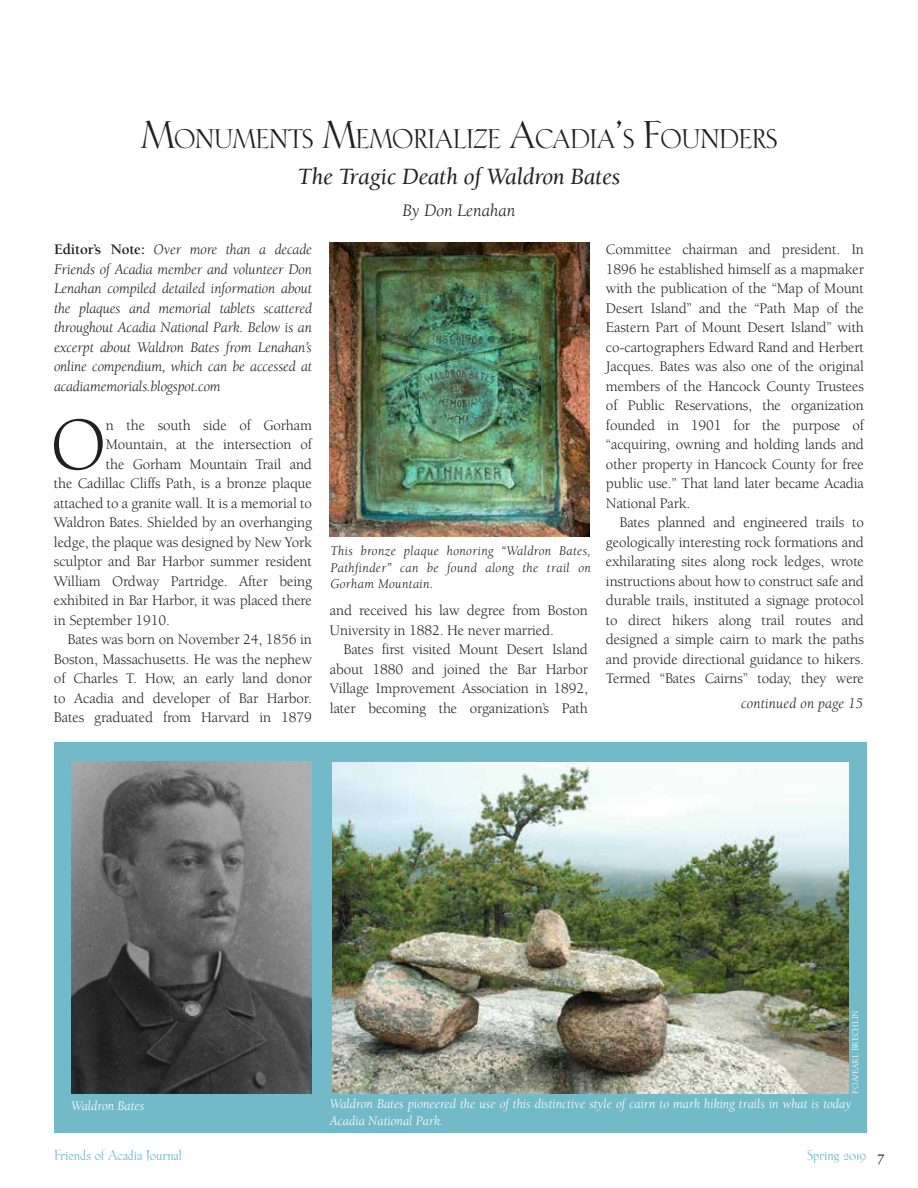
<style>
.page{position:relative;width:918px;height:1188px;background:#fff}
.page>*{position:absolute;margin:0;border:0;box-sizing:border-box;transform-origin:0 0}
.t1{font:76.35px "Berkeley";color:#231f20}
.t2{font:25.2px "Phaistos";letter-spacing:-.015em;color:#231f20}
.t3{font:italic 24px "Berkeley";letter-spacing:-.01em;color:#231f20}
.t4{font:italic 18px "Berkeley";color:#231f20}
.t5{font:15px/19.5px "Berkeley";letter-spacing:-.01em;color:#231f20;text-align:justify}
.t6{font:italic 15px/19.5px "Berkeley";letter-spacing:-.01em;color:#231f20;text-align:justify}
.t7{font:italic 15px "Berkeley";letter-spacing:.01em;color:#231f20}
.t8{font:italic 13.5px/16.5px "Berkeley";color:#fff}
.t9{font:italic 13.5px/16.5px "Berkeley";letter-spacing:.025em;color:#231f20;text-align:justify}
.t10{font:13.5px "Phaistos";color:#72bac8}
.t11{font:9px "Berkeley";color:#fff}
.s1{font-size:36px}
.s2{font-weight:700;font-style:normal}
.s3{font-size:16.5px;color:#231f20}
</style>
<div class="page">
<div style="left:54px;top:742px;width:812px;height:391px;background:#72bac8"></div>
<img style="left:330px;top:242px;width:260px;height:295px">
<img style="left:71px;top:761px;width:241px;height:333px">
<img style="left:333px;top:762px;width:516px;height:332px">
<h2 class="t2" style="left:141px;top:123px;width:637px"><span class="s1">M</span>ONUMENTS <span class="s1">M</span>EMORIALIZE <span class="s1">A</span>CADIA<span class="s1">’</span>S <span class="s1">F</span>OUNDERS</h2>
<h3 class="t3" style="left:297px;top:164px;width:325px">The Tragic Death of Waldron Bates</h3>
<p class="t4" style="left:403px;top:201px;width:114px">By Don Lenahan</p>
<p class="t6" style="left:54px;top:240px;width:260px"><span class="s2">Editor’s Note:</span> Over more than a decade Friends of Acadia member and volunteer Don Lenahan compiled detailed information about the plaques and memorial tablets scattered throughout Acadia National Park. Below is an excerpt about Waldron Bates from Lenahan’s online compendium, which can be accessed at acadiamemorials.blogspot.com</p>
<h1 class="t1" style="left:50px;top:405px;width:58px">O</h1>
<p class="t5" style="left:106px;top:416px;width:208px">n the south side of Gorham</p>
<p class="t5" style="left:106px;top:435px;width:208px">Mountain, at the intersection of</p>
<p class="t5" style="left:106px;top:455px;width:208px">the Gorham Mountain Trail and</p>
<p class="t5" style="left:54px;top:474px;width:259px">the Cadillac Cliffs Path, is a bronze plaque</p>
<p class="t5" style="left:54px;top:494px;width:259px">attached to a granite wall. It is a memorial to</p>
<p class="t5" style="left:54px;top:513px;width:259px">Waldron Bates. Shielded by an overhanging</p>
<p class="t5" style="left:54px;top:533px;width:260px">ledge, the plaque was designed by New York</p>
<p class="t5" style="left:54px;top:552px;width:259px">sculptor and Bar Harbor summer resident</p>
<p class="t5" style="left:54px;top:572px;width:259px">William Ordway Partridge. After being</p>
<p class="t5" style="left:54px;top:591px;width:260px">exhibited in Bar Harbor, it was placed there</p>
<p class="t5" style="left:54px;top:611px;width:118px">in September 1910.</p>
<p class="t5" style="left:67px;top:630px;width:246px">Bates was born on November 24, 1856 in</p>
<p class="t5" style="left:54px;top:650px;width:260px">Boston, Massachusetts. He was the nephew</p>
<p class="t5" style="left:54px;top:669px;width:260px">of Charles T. How, an early land donor</p>
<p class="t5" style="left:54px;top:689px;width:259px">to Acadia and developer of Bar Harbor.</p>
<p class="t5" style="left:54px;top:708px;width:260px">Bates graduated from Harvard in 1879</p>
<p class="t9" style="left:330px;top:543px;width:262px">This bronze plaque honoring “Waldron Bates, Pathfinder” can be found along the trail on Gorham Mountain.</p>
<p class="t5" style="left:330px;top:601px;width:259px">and received his law degree from Boston<br>University in 1882. He never married.</p>
<p class="t5" style="left:330px;top:640px;width:260px;text-indent:14px">Bates first visited Mount Desert Island about 1880 and joined the Bar Harbor Village Improvement Association in 1892, later becoming the organization’s Path</p>
<p class="t5" style="left:606px;top:240px;width:260px">Committee chairman and president. In 1896 he established himself as a mapmaker with the publication of the “Map of Mount Desert Island” and the “Path Map of the Eastern Part of Mount Desert Island” with co-cartographers Edward Rand and Herbert Jacques. Bates was also one of the original members of the Hancock County Trustees of Public Reservations, the organization founded in 1901 for the purpose of “acquiring, owning and holding lands and other property in Hancock County for free public use.” That land later became Acadia National Park.</p>
<p class="t5" style="left:606px;top:513px;width:260px;text-indent:14px">Bates planned and engineered trails to geologically interesting rock formations and exhilarating sites along rock ledges, wrote instructions about how to construct safe and durable trails, instituted a signage protocol to direct hikers along trail routes and designed a simple cairn to mark the paths and provide directional guidance to hikers.<br>Termed “Bates Cairns” today, they were</p>
<p class="t7" style="left:741px;top:695px;width:123px">continued on page 15</p>
<p class="t11" style="left:851px;top:1094px;width:85px;rotate:-90deg">FOA/EARL BRECHLIN</p>
<p class="t8" style="left:71px;top:1098px;width:74px">Waldron Bates</p>
<p class="t8" style="left:330px;top:1096px;width:523px">Waldron Bates pioneered the use of this distinctive style of cairn to mark hiking trails in what is today<br>Acadia National Park.</p>
<p class="t10" style="left:54px;top:1147px;width:130px">Friends of Acadia Journal</p>
<p class="t10" style="left:807px;top:1147px;width:79px">Spring 2019 <span class="s3">7</span></p>
</div>
